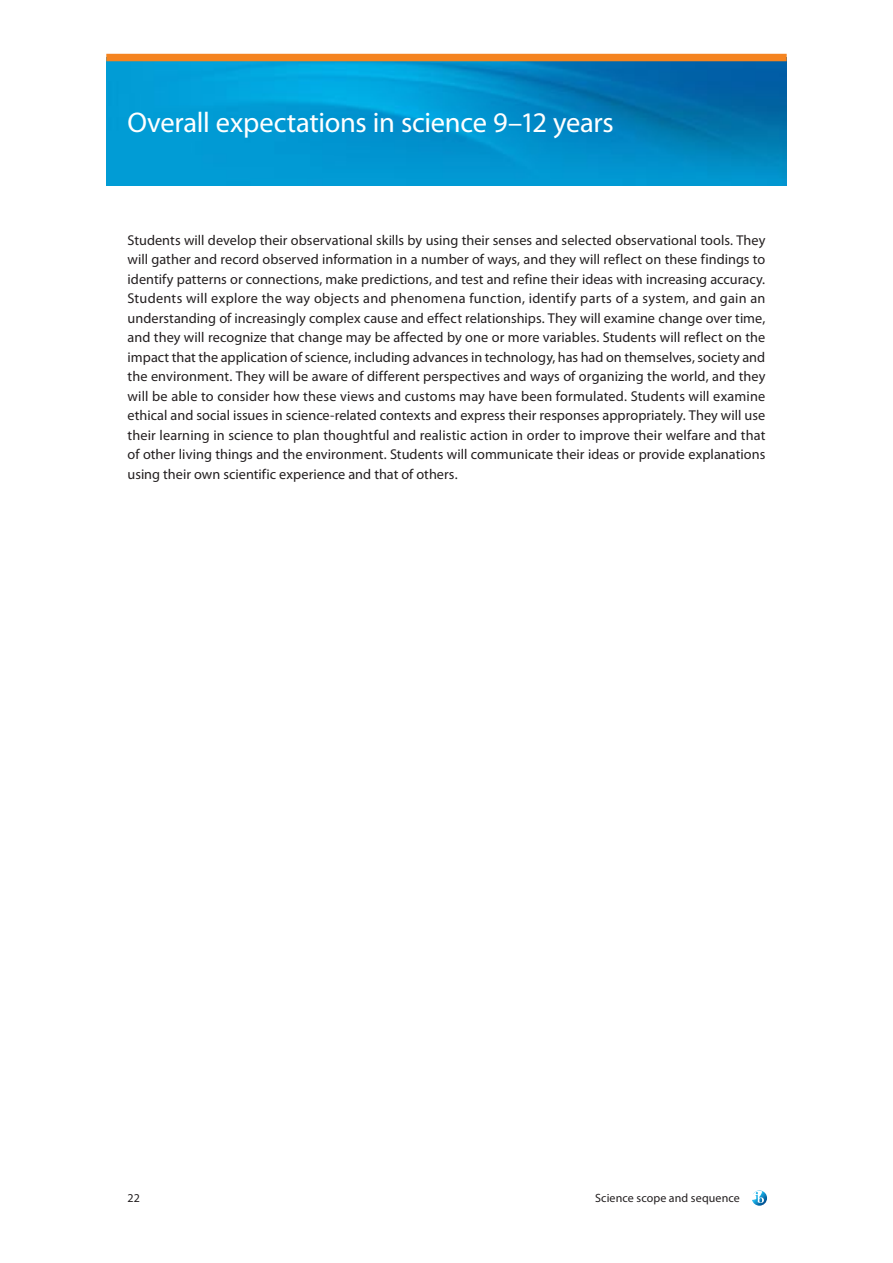
<style>
.page{position:relative;width:893px;height:1263px;background:#fff}
.page>*{position:absolute;margin:0;border:0;box-sizing:border-box;transform-origin:0 0}
.t1{font:28.5px "Myriad Pro";letter-spacing:-.01em;color:#fff}
.t2{font:14.25px/19.5px "Myriad Pro";letter-spacing:.005em;color:#231f20;text-align:justify}
.t3{font:12px "Myriad Pro";letter-spacing:.01em;color:#231f20}
</style>
<div class="page">
<svg style="left:752px;top:1190px;width:15px;height:16px"></svg>
<img style="left:106px;top:61px;width:681px;height:124px">
<div style="left:106px;top:54px;width:681px;height:7px;background:#f58420"></div>
<h1 class="t1" style="left:128px;top:105px;width:488px">Overall expectations in science 9–12 years</h1>
<p class="t2" style="left:128px;top:230px;width:639px">Students will develop their observational skills by using their senses and selected observational tools. They will gather and record observed information in a number of ways, and they will reflect on these findings to identify patterns or connections, make predictions, and test and refine their ideas with increasing accuracy.<br>Students will explore the way objects and phenomena function, identify parts of a system, and gain an understanding of increasingly complex cause and effect relationships. They will examine change over time, and they will recognize that change may be affected by one or more variables. Students will reflect on the impact that the application of science, including advances in technology, has had on themselves, society and the environment. They will be aware of different perspectives and ways of organizing the world, and they will be able to consider how these views and customs may have been formulated. Students will examine ethical and social issues in science-related contexts and express their responses appropriately. They will use their learning in science to plan thoughtful and realistic action in order to improve their welfare and that of other living things and the environment. Students will communicate their ideas or provide explanations using their own scientific experience and that of others.</p>
<p class="t3" style="left:128px;top:1190px;width:14px">22</p>
<p class="t3" style="left:595px;top:1190px;width:146px">Science scope and sequence</p>
</div>
